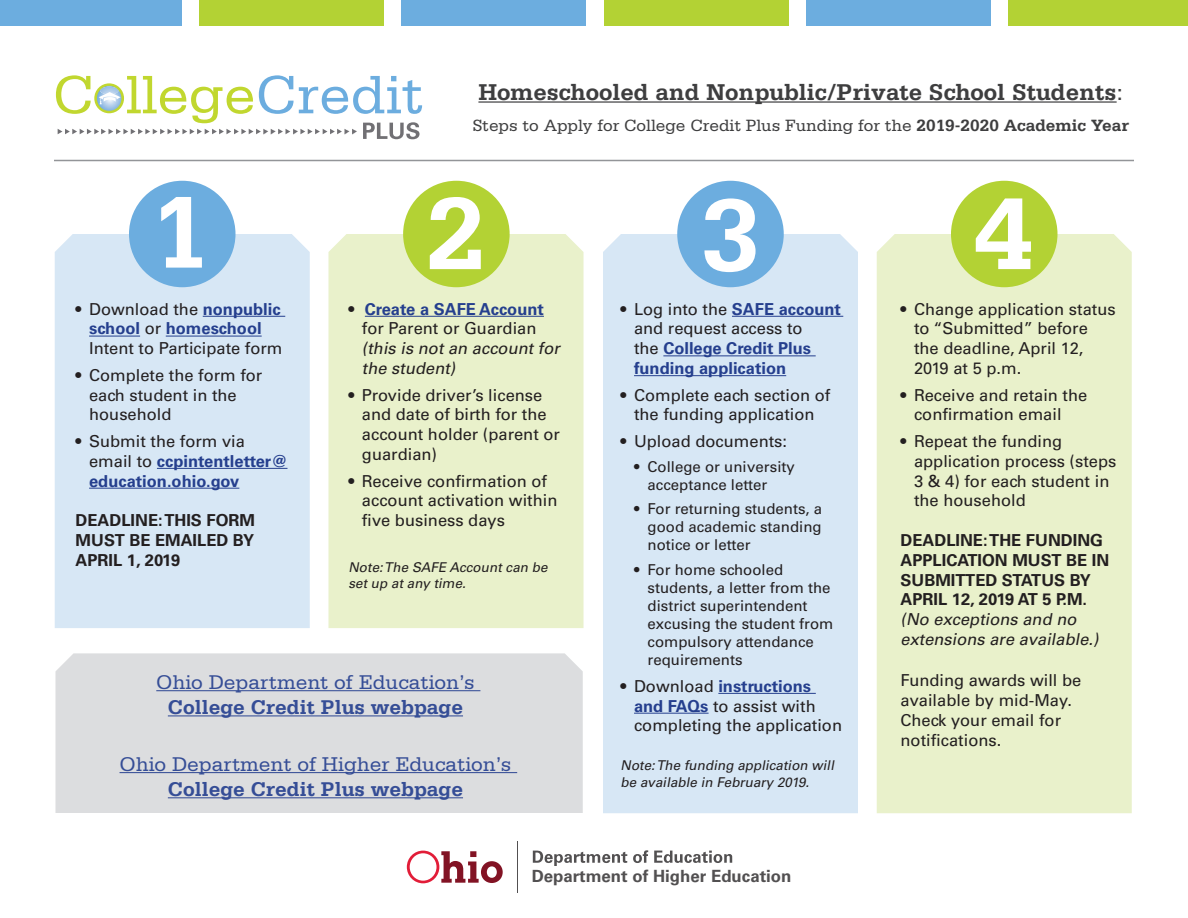
<style>
.page{position:relative;width:1188px;height:918px;background:#fff}
.page>*{position:absolute;margin:0;border:0;box-sizing:border-box;transform-origin:0 0}
.t1{font:700 108px "Serifa Std";color:#fff}
.t2{font:700 24.15px "Serifa Std";color:#3e3e3f}
.t3{font:21px "Serifa Std";color:#354d96}
.t4{font:700 21px "Serifa Std";color:#354d96}
.t5{font:17.25px "Serifa Std";color:#3e3e3f}
.t6{font:700 16.8px "Univers LT";color:#525051}
.t7{font:16.5px/19.8px "Univers LT";color:#231f20}
.t8{font:700 16.5px/19.8px "Univers LT";color:#253f8e}
.t9{font:700 16.5px/19.8px "Univers LT";color:#231f20;text-align:justify}
.t10{font:italic 16.5px/19.8px "Univers LT";color:#231f20}
.t11{font:15px/18px "Univers LT";color:#231f20}
.t12{font:italic 13.5px/16.2px "Univers LT";color:#231f20}
.s1{font-weight:400}
.s2{font-weight:700}
.s3{font-weight:700;color:#253f8e}
.s4{font-weight:400;color:#231f20}
</style>
<div class="page">
<div style="left:0;top:0;width:181px;height:25px;background:#6caddf"></div>
<div style="left:199px;top:0;width:185px;height:25px;background:#b3d234"></div>
<div style="left:402px;top:0;width:184px;height:25px;background:#6caddf"></div>
<div style="left:604px;top:0;width:184px;height:25px;background:#b3d234"></div>
<div style="left:55px;top:234px;width:255px;height:394px;background:#d7e7f5"></div>
<div style="left:806px;top:0;width:184px;height:25px;background:#6caddf"></div>
<div style="left:603px;top:234px;width:255px;height:579px;background:#d7e7f5"></div>
<div style="left:877px;top:234px;width:255px;height:579px;background:#e9f1cb"></div>
<div style="left:329px;top:234px;width:255px;height:394px;background:#e9f1cb"></div>
<div style="left:129px;top:181px;width:107px;height:106px;background:#6caddf;border-radius:50%"></div>
<div style="left:1008px;top:0;width:180px;height:25px;background:#b3d234"></div>
<svg style="left:56px;top:75px;width:197px;height:48px"></svg>
<svg style="left:259px;top:75px;width:163px;height:39px"></svg>
<svg style="left:363px;top:122px;width:57px;height:17px"></svg>
<svg style="left:58px;top:129px;width:299px;height:5px"></svg>
<div style="left:403px;top:181px;width:107px;height:106px;background:#b3d234;border-radius:50%"></div>
<div style="left:677px;top:181px;width:107px;height:106px;background:#6caddf;border-radius:50%"></div>
<div style="left:951px;top:181px;width:107px;height:106px;background:#b3d234;border-radius:50%"></div>
<hr style="left:203px;top:316px;width:82px;height:1px;background:#253f8e">
<hr style="left:89px;top:336px;width:51px;height:1px;background:#253f8e">
<hr style="left:166px;top:336px;width:96px;height:1px;background:#253f8e">
<hr style="left:157px;top:468px;width:130px;height:1px;background:#253f8e">
<hr style="left:89px;top:488px;width:150px;height:1px;background:#253f8e">
<hr style="left:365px;top:316px;width:179px;height:1px;background:#253f8e">
<hr style="left:732px;top:316px;width:111px;height:1px;background:#253f8e">
<hr style="left:663px;top:355px;width:153px;height:1px;background:#253f8e">
<hr style="left:634px;top:375px;width:152px;height:1px;background:#253f8e">
<hr style="left:718px;top:693px;width:98px;height:1px;background:#253f8e">
<hr style="left:634px;top:713px;width:75px;height:1px;background:#253f8e">
<hr style="left:478px;top:101px;width:639px;height:2px;background:#3e3e3f">
<hr style="left:54px;top:160px;width:1080px;height:1px;background:#939598">
<hr style="left:517px;top:842px;width:1px;height:51px;background:#525051">
<svg style="left:407px;top:851px;width:96px;height:32px"></svg>
<svg style="left:533px;top:851px;width:94px;height:15px"></svg>
<svg style="left:633px;top:850px;width:15px;height:13px"></svg>
<svg style="left:654px;top:851px;width:78px;height:12px"></svg>
<div style="left:56px;top:653px;width:527px;height:160px;background:#dcdddf"></div>
<hr style="left:156px;top:690px;width:324px;height:1px;background:#354d96">
<hr style="left:168px;top:715px;width:295px;height:1px;background:#354d96">
<hr style="left:120px;top:772px;width:397px;height:1px;background:#354d96">
<hr style="left:168px;top:797px;width:295px;height:1px;background:#354d96">
<h2 class="t2" style="left:478px;top:78px;width:646px">Homeschooled and Nonpublic/Private School Students<span class="s1">:</span></h2>
<p class="t5" style="left:473px;top:116px;width:658px">Steps to Apply for College Credit Plus Funding for the <span class="s2">2019-2020 Academic Year</span></p>
<h1 class="t1" style="left:150px;top:169px;width:62px">1</h1>
<h1 class="t1" style="left:426px;top:170px;width:62px">2</h1>
<h1 class="t1" style="left:700px;top:172px;width:62px">3</h1>
<h1 class="t1" style="left:974px;top:170px;width:62px">4</h1>
<p class="t7" style="left:89px;top:299px;width:195px;text-indent:-13px">• Download the <span class="s3">nonpublic school</span> or <span class="s3">homeschool<br></span>Intent to Participate form</p>
<p class="t7" style="left:89px;top:365px;width:175px;text-indent:-13px">• Complete the form for each student in the household</p>
<p class="t8" style="left:89px;top:431px;width:200px;text-indent:-13px"><span class="s4">• Submit the form via email to</span> ccpintentletter@ education.ohio.gov</p>
<p class="t9" style="left:76px;top:511px;width:181px">DEADLINE: THIS FORM MUST BE EMAILED BY APRIL 1, 2019</p>
<p class="t7" style="left:348px;top:299px;width:197px;text-align:center">• <span class="s3">Create a SAFE Account </span>for Parent or Guardian</p>
<p class="t10" style="left:362px;top:339px;width:203px">(this is not an account for the student)</p>
<p class="t7" style="left:362px;top:385px;width:200px;text-indent:-13px">• Provide driver’s license and date of birth for the account holder (parent or guardian)</p>
<p class="t7" style="left:362px;top:471px;width:197px;text-indent:-13px">• Receive confirmation of account activation within five business days</p>
<p class="t12" style="left:348px;top:559px;width:204px">Note:The SAFE Account can be set up at any time.</p>
<p class="t8" style="left:634px;top:299px;width:209px;text-indent:-13px"><span class="s4">• Log into the</span> SAFE account <span class="s4">and request access to<br>the</span> College Credit Plus funding application</p>
<p class="t7" style="left:621px;top:385px;width:211px;text-align:center">• Complete each section of the funding application</p>
<p class="t7" style="left:621px;top:431px;width:168px">• Upload documents:</p>
<p class="t11" style="left:648px;top:457px;width:149px;text-indent:-14px">• College or university acceptance letter</p>
<p class="t11" style="left:648px;top:500px;width:176px;text-align:justify;text-indent:-14px">• For returning students, a good academic standing notice or letter</p>
<p class="t11" style="left:648px;top:561px;width:187px;text-indent:-14px">• For home schooled students, a letter from the district superintendent excusing the student from compulsory attendance requirements</p>
<p class="t7" style="left:634px;top:676px;width:210px;text-indent:-13px">• Download <span class="s3">instructions and FAQs</span> to assist with completing the application</p>
<p class="t12" style="left:621px;top:758px;width:218px">Note:The funding application will be available in February 2019.</p>
<p class="t7" style="left:914px;top:299px;width:203px;text-indent:-13px">• Change application status to “Submitted” before the deadline, April 12,<br>2019 at 5 p.m.</p>
<p class="t7" style="left:914px;top:385px;width:175px;text-indent:-13px">• Receive and retain the confirmation email</p>
<p class="t7" style="left:914px;top:431px;width:204px;text-indent:-13px">• Repeat the funding application process (steps<br>3 &amp; 4) for each student in the household</p>
<p class="t9" style="left:901px;top:530px;width:210px;text-align:left">DEADLINE: THE FUNDING<br>APPLICATION MUST BE IN<br>SUBMITTED STATUS BY<br>APRIL 12, 2019 AT 5 P.M.</p>
<p class="t10" style="left:901px;top:609px;width:203px">(No exceptions and no extensions are available.)</p>
<p class="t7" style="left:901px;top:671px;width:182px">Funding awards will be available by mid-May.<br>Check your email for notifications.</p>
<p class="t3" style="left:156px;top:670px;width:320px">Ohio Department of Education’s</p>
<p class="t4" style="left:168px;top:695px;width:297px">College Credit Plus webpage</p>
<p class="t3" style="left:120px;top:752px;width:393px">Ohio Department of Higher Education’s</p>
<p class="t4" style="left:168px;top:776px;width:297px">College Credit Plus webpage</p>
<p class="t6" style="left:532px;top:867px;width:261px">Department of Higher Education</p>
</div>
